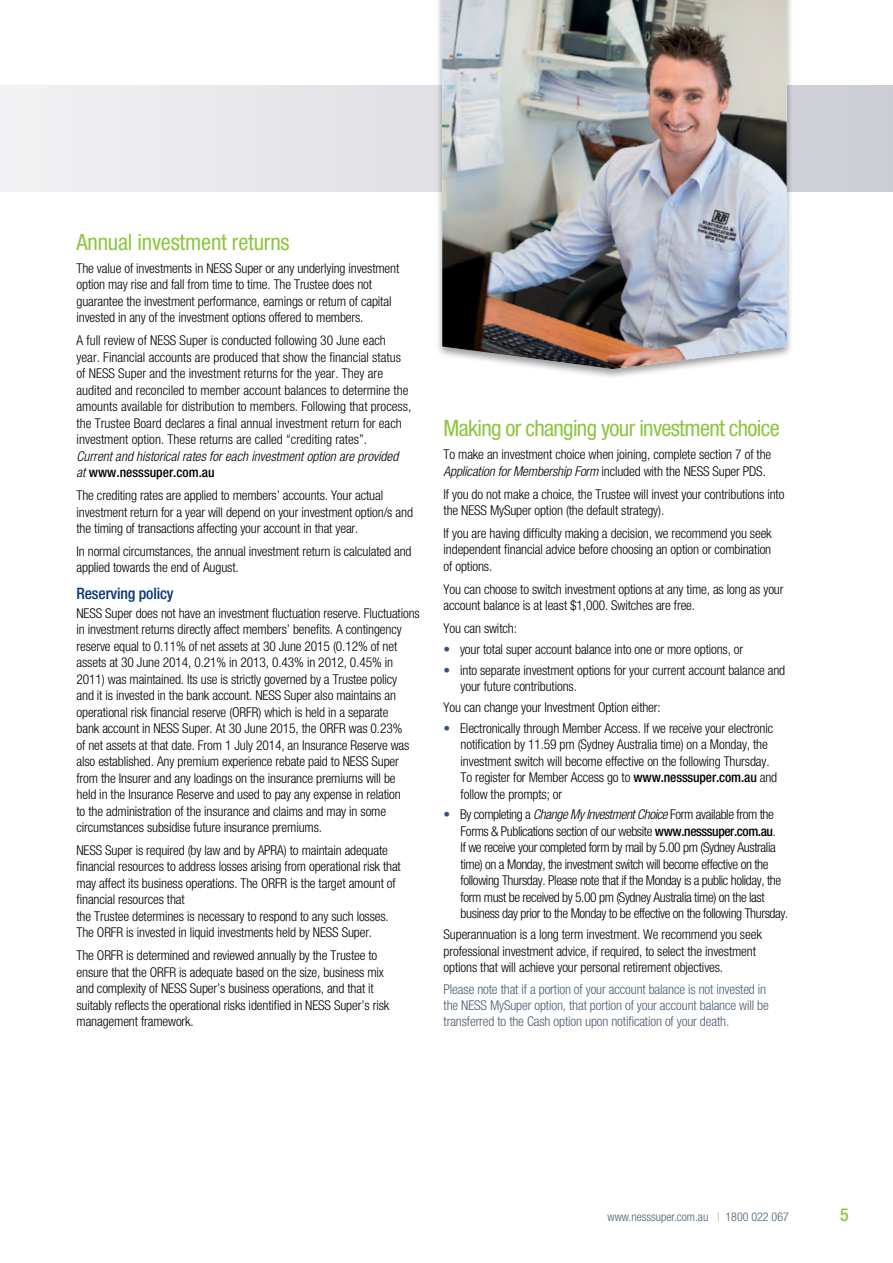
<style>
.page{position:relative;width:893px;height:1263px;background:#fff}
.page>*{position:absolute;margin:0;border:0;box-sizing:border-box;transform-origin:0 0}
.t1{font:condensed 22.5px "Helvetica Neue";letter-spacing:-.03em;color:#8dc63f}
.t2{font:condensed 22.5px "Helvetica Neue";letter-spacing:-.01em;color:#8dc63f}
.t3{font:500 condensed 18px "Helvetica Neue";color:#8dc63f}
.t4{font:500 condensed 15.75px "Helvetica Neue";letter-spacing:-.01em;color:#06357a}
.t5{font:300 condensed 13.5px/16.5px "Helvetica Neue";letter-spacing:-.01em;color:#000}
.t6{font:300 condensed 13.5px/16.5px "Helvetica Neue";letter-spacing:-.03em;color:#000}
.t7{font:300 condensed 13.5px/15.8px "Helvetica Neue";letter-spacing:-.01em;color:#485d74}
.t8{font:italic 300 condensed 13.5px/16.5px "Helvetica Neue";color:#000}
.t9{font:300 condensed 12px "Helvetica Neue";color:#485d74}
.s1{font-weight:500;font-style:normal}
.s2{font-style:italic}
.s3{color:#394f8d}
.s4{font-weight:500}
.s5{color:#8dc63f}
</style>
<div class="page">
<svg style="left:0;top:85px;width:893px;height:106px;background:#e4e4e7"></svg>
<div style="left:435px;top:0;width:359px;height:380px;background:#000;opacity:.4"></div>
<img style="left:442px;top:0;width:345px;height:369px">
<h1 class="t2" style="left:77px;top:229px;width:215px">Annual investment returns</h1>
<p class="t5" style="left:77px;top:260px;width:324px">The value of investments in NESS Super or any underlying investment option may rise and fall from time to time. The Trustee does not guarantee the investment performance, earnings or return of capital invested in any of the investment options offered to members.</p>
<p class="t5" style="left:77px;top:332px;width:336px">A full review of NESS Super is conducted following 30 June each year. Financial accounts are produced that show the financial status of NESS Super and the investment returns for the year. They are audited and reconciled to member account balances to determine the amounts available for distribution to members. Following that process, the Trustee Board declares a final annual investment return for each investment option. These returns are called “crediting rates”.</p>
<p class="t8" style="left:77px;top:447px;width:323px">Current and historical rates for each investment option are provided at <span class="s1">www.nesssuper.com.au</span></p>
<p class="t5" style="left:77px;top:487px;width:338px">The crediting rates are applied to members’ accounts. Your actual investment return for a year will depend on your investment option/s and the timing of transactions affecting your account in that year.</p>
<p class="t5" style="left:77px;top:543px;width:337px">In normal circumstances, the annual investment return is calculated and applied towards the end of August.</p>
<p class="t4" style="left:77px;top:584px;width:99px">Reserving policy</p>
<p class="t5" style="left:77px;top:604px;width:345px">NESS Super does not have an investment fluctuation reserve. Fluctuations in investment returns directly affect members’ benefits. A contingency reserve equal to 0.11% of net assets at 30 June 2015 (0.12% of net assets at 30 June 2014, 0.21% in 2013, 0.43% in 2012, 0.45% in 2011) was maintained. Its use is strictly governed by a Trustee policy<br>and it is invested in the bank account. NESS Super also maintains an operational risk financial reserve (ORFR) which is held in a separate<br>bank account in NESS Super. At 30 June 2015, the ORFR was 0.23%<br>of net assets at that date. From 1 July 2014, an Insurance Reserve was also established. Any premium experience rebate paid to NESS Super from the Insurer and any loadings on the insurance premiums will be<br>held in the Insurance Reserve and used to pay any expense in relation<br>to the administration of the insurance and claims and may in some circumstances subsidise future insurance premiums.</p>
<p class="t5" style="left:77px;top:842px;width:326px">NESS Super is required (by law and by APRA) to maintain adequate financial resources to address losses arising from operational risk that may affect its business operations. The ORFR is the target amount of financial resources that<br>the Trustee determines is necessary to respond to any such losses.<br>The ORFR is invested in liquid investments held by NESS Super.</p>
<p class="t5" style="left:77px;top:947px;width:314px">The ORFR is determined and reviewed annually by the Trustee to ensure that the ORFR is adequate based on the size, business mix and complexity of NESS Super’s business operations, and that it suitably reflects the operational risks identified in NESS Super’s risk management framework.</p>
<h1 class="t1" style="left:444px;top:415px;width:338px">Making or changing your investment choice</h1>
<p class="t5" style="left:444px;top:446px;width:329px">To make an investment choice when joining, complete section 7 of the<br><span class="s2">Application for Membership Form</span> included with the NESS Super PDS.</p>
<p class="t5" style="left:444px;top:485px;width:342px">If you do not make a choice, the Trustee will invest your contributions into the NESS MySuper option (the default strategy).</p>
<p class="t5" style="left:444px;top:525px;width:330px;text-align:justify">If you are having difficulty making a decision, we recommend you seek independent financial advice before choosing an option or combination of options.</p>
<p class="t5" style="left:444px;top:581px;width:341px">You can choose to switch investment options at any time, as long as your account balance is at least $1,000. Switches are free.</p>
<p class="t5" style="left:444px;top:620px;width:75px">You can switch:</p>
<p class="t5" style="left:444px;top:641px;width:301px"><span class="s3">•</span> your total super account balance into one or more options, or</p>
<p class="t5" style="left:461px;top:661px;width:326px;text-indent:-17px"><span class="s3">•</span> into separate investment options for your current account balance and your future contributions.</p>
<p class="t5" style="left:444px;top:699px;width:219px">You can change your Investment Option either:</p>
<p class="t5" style="left:461px;top:719px;width:318px;text-indent:-17px"><span class="s3">•</span> Electronically through Member Access. If we receive your electronic notification by 11.59 pm (Sydney Australia time) on a Monday, the investment switch will become effective on the following Thursday.<br>To register for Member Access go to <span class="s4">www.nesssuper.com.au</span> and follow the prompts; or</p>
<p class="t6" style="left:461px;top:806px;width:329px;text-indent:-17px"><span class="s3">•</span> By completing a <span class="s2">Change My Investment Choice</span> Form available from the Forms &amp; Publications section of our website <span class="s4">www.nesssuper.com.au</span>.<br>If we receive your completed form by mail by 5.00 pm (Sydney Australia time) on a Monday, the investment switch will become effective on the following Thursday. Please note that if the Monday is a public holiday, the form must be received by 5.00 pm (Sydney Australia time) on the last business day prior to the Monday to be effective on the following Thursday.</p>
<p class="t5" style="left:444px;top:926px;width:320px">Superannuation is a long term investment. We recommend you seek professional investment advice, if required, to select the investment options that will achieve your personal retirement objectives.</p>
<p class="t7" style="left:444px;top:981px;width:327px">Please note that if a portion of your account balance is not invested in the NESS MySuper option, that portion of your account balance will be transferred to the Cash option upon notification of your death.</p>
<p class="t9" style="left:608px;top:1210px;width:183px">www.nesssuper.com.au <span class="s5">|</span> 1800 022 067</p>
<h2 class="t3" style="left:840px;top:1204px;width:10px">5</h2>
</div>
